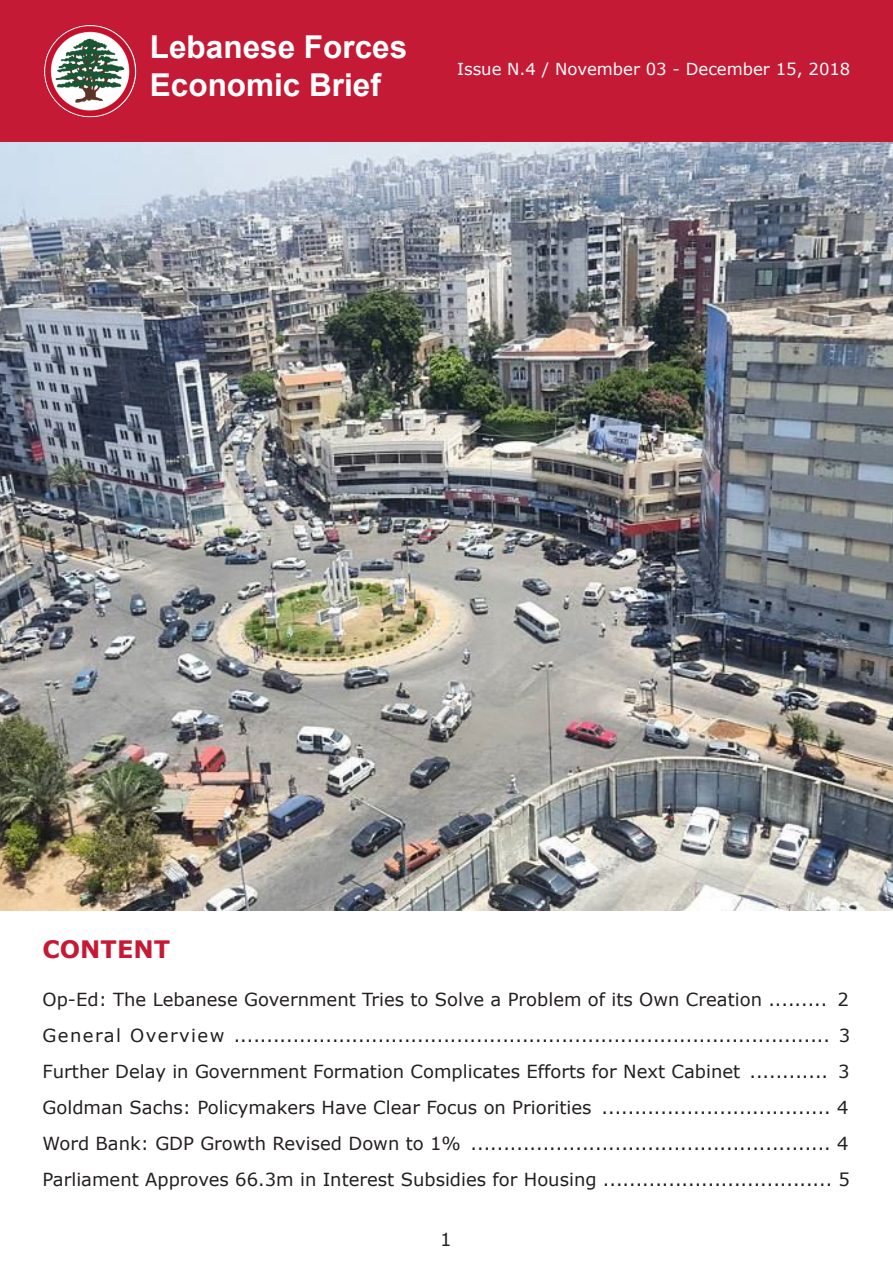
<style>
.page{position:relative;width:893px;height:1263px;background:#fff}
.page>*{position:absolute;margin:0;border:0;box-sizing:border-box;transform-origin:0 0}
.t1{font:700 31.5px/37.8px "Arial";color:#fff}
.t2{font:700 24px "Verdana";color:#c51a35}
.t3{font:18px "Verdana";color:#231f20}
.t4{font:18px "Verdana";letter-spacing:.08em;color:#231f20}
.t5{font:16.5px "Verdana";color:#fff}
</style>
<div class="page">
<div style="left:0;top:0;width:893px;height:143px;background:#c51a35"></div>
<img style="left:43px;top:24px;width:94px;height:94px">
<img style="left:0;top:143px;width:893px;height:767px">
<h1 class="t1" style="left:150px;top:29px;width:259px">Lebanese Forces<br>Economic Brief</h1>
<p class="t5" style="left:457px;top:59px;width:395px">Issue N.4 / November 03 - December 15, 2018</p>
<p class="t2" style="left:43px;top:934px;width:129px">CONTENT</p>
<p class="t3" style="left:43px;top:988px;width:808px">Op-Ed: The Lebanese Government Tries to Solve a Problem of its Own Creation ......... 2</p>
<p class="t4" style="left:43px;top:1024px;width:809px">General Overview ........................................................................................... 3</p>
<p class="t3" style="left:43px;top:1060px;width:808px">Further Delay in Government Formation Complicates Efforts for Next Cabinet ............ 3</p>
<p class="t3" style="left:43px;top:1096px;width:807px">Goldman Sachs: Policymakers Have Clear Focus on Priorities ................................... 4</p>
<p class="t3" style="left:43px;top:1132px;width:807px">Word Bank: GDP Growth Revised Down to 1% ....................................................... 4</p>
<p class="t3" style="left:43px;top:1168px;width:809px">Parliament Approves 66.3m in Interest Subsidies for Housing ................................... 5</p>
<p class="t3" style="left:440px;top:1228px;width:13px">1</p>
</div>
